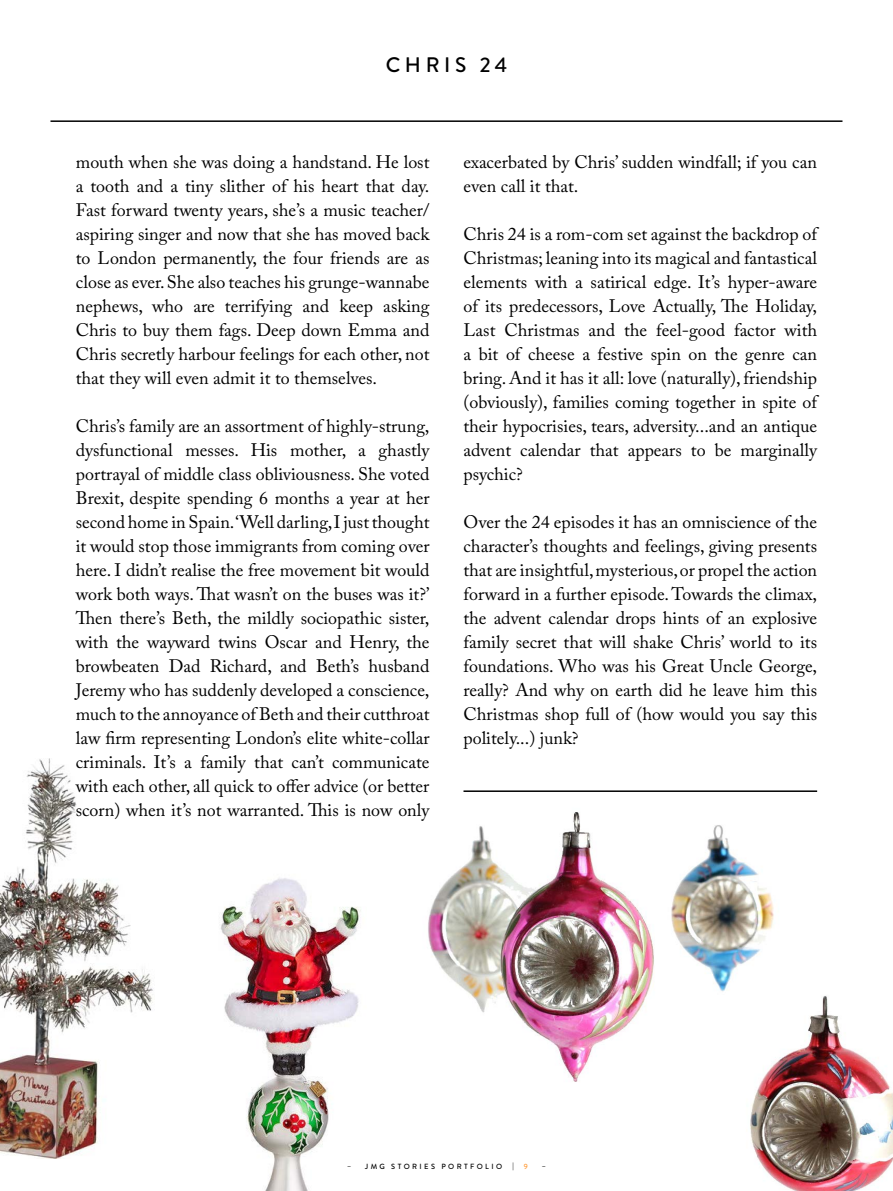
<style>
.page{position:relative;width:893px;height:1191px;background:#fff}
.page>*{position:absolute;margin:0;border:0;box-sizing:border-box;transform-origin:0 0}
.t1{font:500 21px "Brandon Grotesque";letter-spacing:.22em;color:#000}
.t2{font:18px/24px "Adobe Caslon Pro";color:#000;text-align:justify}
.t3{font:500 7.5px "Brandon Grotesque";letter-spacing:.32em;color:#000}
.t4{font:500 7.5px "Brandon Grotesque";color:#ff9934}
</style>
<div class="page">
<img style="left:0;top:758px;width:153px;height:400px">
<img style="left:428px;top:790px;width:465px;height:401px">
<hr style="left:463px;top:790px;width:354px;height:2px;background:#000">
<hr style="left:50px;top:120px;width:792px;height:2px;background:#000">
<img style="left:220px;top:878px;width:141px;height:313px">
<p class="t1" style="left:386px;top:50px;width:123px">CHRIS 24</p>
<p class="t2" style="left:76px;top:149px;width:355px">mouth when she was doing a handstand. He lost a tooth and a tiny slither of his heart that day.<br>Fast forward twenty years, she’s a music teacher/ aspiring singer and now that she has moved back to London permanently, the four friends are as close as ever. She also teaches his grunge-wannabe nephews, who are terrifying and keep asking Chris to buy them fags. Deep down Emma and Chris secretly harbour feelings for each other, not that they will even admit it to themselves.</p>
<p class="t2" style="left:76px;top:413px;width:355px">Chris’s family are an assortment of highly-strung, dysfunctional messes. His mother, a ghastly portrayal of middle class obliviousness. She voted Brexit, despite spending 6 months a year at her second home in Spain. ‘Well darling, I just thought it would stop those immigrants from coming over here. I didn’t realise the free movement bit would work both ways. That wasn’t on the buses was it?’ Then there’s Beth, the mildly sociopathic sister, with the wayward twins Oscar and Henry, the browbeaten Dad Richard, and Beth’s husband Jeremy who has suddenly developed a conscience, much to the annoyance of Beth and their cutthroat law firm representing London’s elite white-collar criminals. It’s a family that can’t communicate with each other, all quick to offer advice (or better scorn) when it’s not warranted. This is now only</p>
<p class="t2" style="left:463px;top:149px;width:355px">exacerbated by Chris’ sudden windfall; if you can even call it that.</p>
<p class="t2" style="left:463px;top:221px;width:355px">Chris 24 is a rom-com set against the backdrop of Christmas; leaning into its magical and fantastical elements with a satirical edge. It’s hyper-aware of its predecessors, Love Actually, The Holiday, Last Christmas and the feel-good factor with a bit of cheese a festive spin on the genre can bring. And it has it all: love (naturally), friendship (obviously), families coming together in spite of their hypocrisies, tears, adversity...and an antique advent calendar that appears to be marginally psychic?</p>
<p class="t2" style="left:463px;top:509px;width:355px">Over the 24 episodes it has an omniscience of the character’s thoughts and feelings, giving presents that are insightful, mysterious, or propel the action forward in a further episode. Towards the climax, the advent calendar drops hints of an explosive family secret that will shake Chris’ world to its foundations. Who was his Great Uncle George, really? And why on earth did he leave him this Christmas shop full of (how would you say this politely...) junk?</p>
<p class="t3" style="left:347px;top:1161px;width:157px">– JMG STORIES PORTFOLIO</p>
<p class="t3" style="left:512px;top:1161px;width:3px">|</p>
<p class="t4" style="left:524px;top:1161px;width:6px">9</p>
<p class="t3" style="left:542px;top:1161px;width:6px">–</p>
</div>
